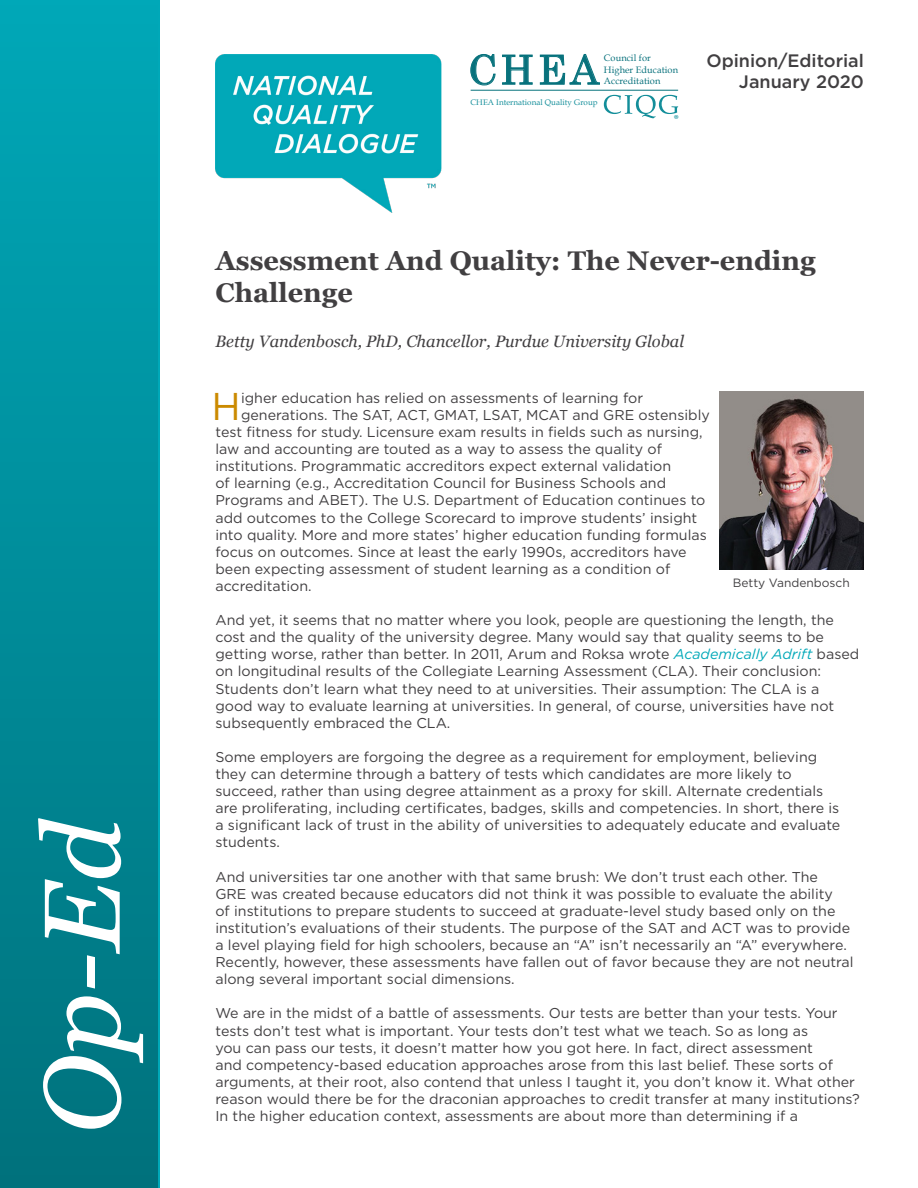
<style>
.page{position:relative;width:918px;height:1188px;background:#fff}
.page>*{position:absolute;margin:0;border:0;box-sizing:border-box;transform-origin:0 0}
.t1{font:italic 108px "Georgia";color:#fff}
.t2{font:40.35px "Century Schoolbook";color:#08717c}
.t3{font:38.7px "Gotham";color:#cb8a00}
.t4{font:700 27px/32.4px "Georgia";color:#413f41}
.t5{font:500 18px "Gotham";color:#413f41}
.t6{font:italic 16.5px "Georgia";color:#413f41}
.t7{font:14.25px/17.1px "Gotham";color:#413f41}
.t8{font:12px "Gotham";color:#413f41}
.t9{font:11.7px "Myriad Pro";color:#138e9a;scale:1.04 1}
.t10{font:9.3px/11.2px "Book Antiqua";letter-spacing:.005em;color:#08717c}
.t11{font:8.1px "Book Antiqua";letter-spacing:.005em;color:#138e9a}
.s1{font-style:italic;color:#00a8b8}
</style>
<div class="page">
<img style="left:719px;top:392px;width:144px;height:178px">
<div style="left:0;top:0;width:158px;height:1188px;background:linear-gradient(to bottom,#00a8b8,#00717c)"></div>
<img style="left:215px;top:54px;width:227px;height:158px">
<svg style="left:471px;top:54px;width:24px;height:31px"></svg>
<svg style="left:502px;top:55px;width:30px;height:29px"></svg>
<svg style="left:540px;top:54px;width:60px;height:30px"></svg>
<hr style="left:471px;top:90px;width:207px;height:1px;background:#06727c">
<svg style="left:604px;top:95px;width:74px;height:23px"></svg>
<p class="t1" style="left:14px;top:1134px;width:317px;rotate:-90deg">Op-Ed</p>
<p class="t2" style="left:468px;top:36px;width:133px">CHEA</p>
<p class="t10" style="left:604px;top:52px;width:76px">Council for<br>Higher Education<br>Accreditation</p>
<p class="t11" style="left:471px;top:97px;width:129px">CHEA International Quality Group</p>
<p class="t9" style="left:674px;top:112px;width:6px">®</p>
<p class="t5" style="left:706px;top:49px;width:159px">Opinion/Editorial</p>
<p class="t5" style="left:739px;top:70px;width:127px">January 2020</p>
<p class="t4" style="left:215px;top:244px;width:602px">Assessment And Quality: The Never-ending<br>Challenge</p>
<p class="t6" style="left:215px;top:331px;width:470px">Betty Vandenbosch, PhD, Chancellor, Purdue University Global</p>
<p class="t3" style="left:212px;top:382px;width:31px">H</p>
<p class="t7" style="left:241px;top:389px;width:404px">igher education has relied on assessments of learning for</p>
<p class="t7" style="left:241px;top:406px;width:470px">generations. The SAT, ACT, GMAT, LSAT, MCAT and GRE ostensibly</p>
<p class="t7" style="left:215px;top:423px;width:489px">test fitness for study. Licensure exam results in fields such as nursing,</p>
<p class="t7" style="left:215px;top:440px;width:448px">law and accounting are touted as a way to assess the quality of</p>
<p class="t7" style="left:215px;top:457px;width:457px">institutions. Programmatic accreditors expect external validation</p>
<p class="t7" style="left:215px;top:475px;width:452px">of learning (e.g., Accreditation Council for Business Schools and</p>
<p class="t7" style="left:215px;top:492px;width:491px">Programs and ABET). The U.S. Department of Education continues to</p>
<p class="t7" style="left:215px;top:509px;width:483px">add outcomes to the College Scorecard to improve students’ insight</p>
<p class="t7" style="left:215px;top:526px;width:493px">into quality. More and more states’ higher education funding formulas</p>
<p class="t7" style="left:215px;top:543px;width:473px">focus on outcomes. Since at least the early 1990s, accreditors have</p>
<p class="t7" style="left:215px;top:560px;width:456px">been expecting assessment of student learning as a condition of</p>
<p class="t7" style="left:215px;top:577px;width:98px">accreditation.</p>
<p class="t7" style="left:215px;top:611px;width:645px">And yet, it seems that no matter where you look, people are questioning the length, the cost and the quality of the university degree. Many would say that quality seems to be getting worse, rather than better. In 2011, Arum and Roksa wrote <span class="s1">Academically Adrift</span> based on longitudinal results of the Collegiate Learning Assessment (CLA). Their conclusion:<br>Students don’t learn what they need to at universities. Their assumption: The CLA is a good way to evaluate learning at universities. In general, of course, universities have not subsequently embraced the CLA.</p>
<p class="t7" style="left:215px;top:748px;width:626px">Some employers are forgoing the degree as a requirement for employment, believing they can determine through a battery of tests which candidates are more likely to succeed, rather than using degree attainment as a proxy for skill. Alternate credentials are proliferating, including certificates, badges, skills and competencies. In short, there is a significant lack of trust in the ability of universities to adequately educate and evaluate students.</p>
<p class="t7" style="left:215px;top:868px;width:640px">And universities tar one another with that same brush: We don’t trust each other. The<br>GRE was created because educators did not think it was possible to evaluate the ability<br>of institutions to prepare students to succeed at graduate-level study based only on the institution’s evaluations of their students. The purpose of the SAT and ACT was to provide a level playing field for high schoolers, because an “A” isn’t necessarily an “A” everywhere.<br>Recently, however, these assessments have fallen out of favor because they are not neutral along several important social dimensions.</p>
<p class="t7" style="left:215px;top:1005px;width:646px">We are in the midst of a battle of assessments. Our tests are better than your tests. Your tests don’t test what is important. Your tests don’t test what we teach. So as long as<br>you can pass our tests, it doesn’t matter how you got here. In fact, direct assessment<br>and competency-based education approaches arose from this last belief. These sorts of arguments, at their root, also contend that unless I taught it, you don’t know it. What other reason would there be for the draconian approaches to credit transfer at many institutions?</p>
<p class="t7" style="left:215px;top:1107px;width:584px">In the higher education context, assessments are about more than determining if a</p>
<p class="t8" style="left:733px;top:575px;width:119px">Betty Vandenbosch</p>
</div>
